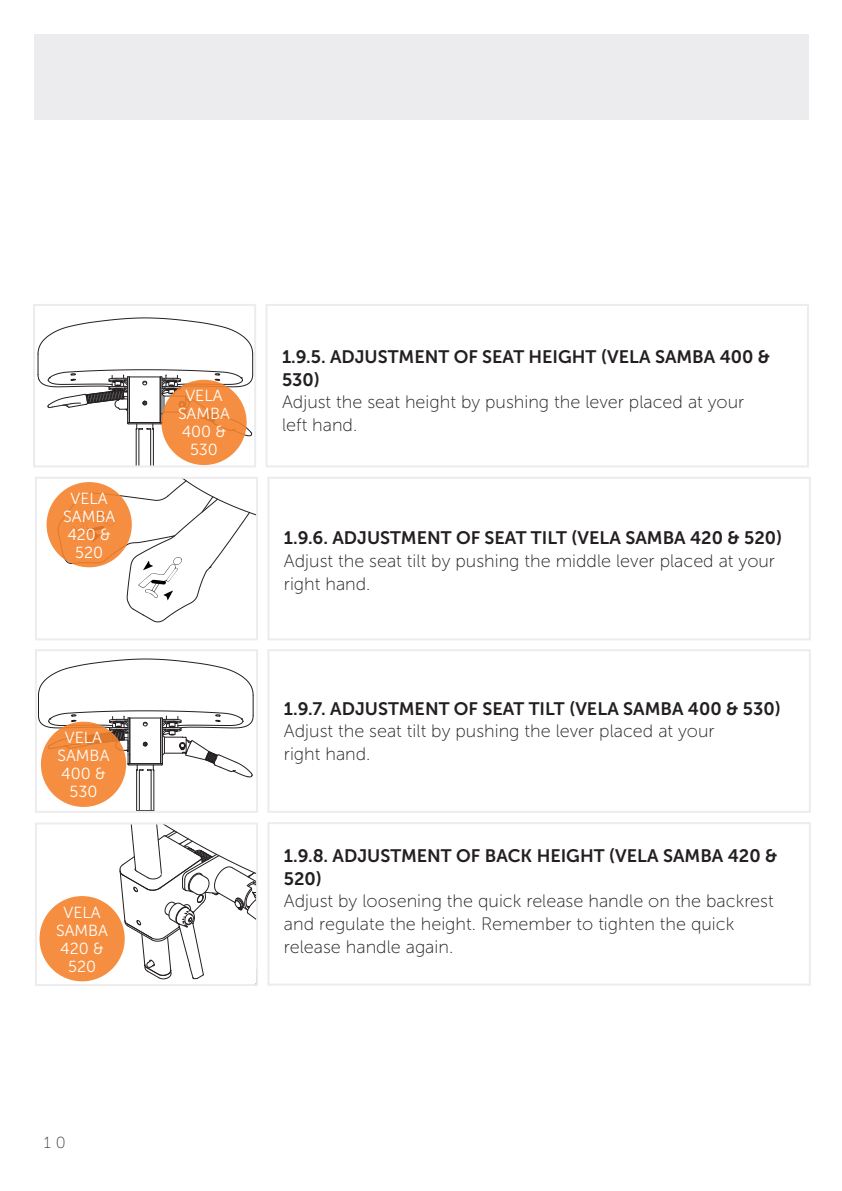
<style>
.page{position:relative;width:842px;height:1191px;background:#fff}
.page>*{position:absolute;margin:0;border:0;box-sizing:border-box;transform-origin:0 0}
.t1{font:18px/22.6px "Museo Sans 100";color:#231f20}
.t2{font:18px/22.6px "Museo Sans 700";color:#231f20}
.t3{font:16px/18px "Museo Sans 300";color:#fff;text-align:center}
.t4{font:16px "Museo Sans 100";color:#3e3e3f}
</style>
<div class="page">
<div style="left:34px;top:34px;width:775px;height:86px;background:#ececee"></div>
<div style="left:267px;top:822px;width:544px;height:163px;border:2px solid #ececee"></div>
<div style="left:267px;top:649px;width:544px;height:163px;border:2px solid #ececee"></div>
<div style="left:266px;top:304px;width:543px;height:163px;border:2px solid #ececee"></div>
<div style="left:267px;top:477px;width:544px;height:163px;border:2px solid #ececee"></div>
<hr style="left:136px;top:429px;width:1px;height:37px;background:#231f20">
<hr style="left:153px;top:429px;width:1px;height:37px;background:#231f20">
<hr style="left:139px;top:429px;width:1px;height:37px;background:#231f20">
<hr style="left:150px;top:429px;width:1px;height:37px;background:#231f20">
<svg style="left:38px;top:318px;width:215px;height:118px"></svg>
<div style="left:33px;top:304px;width:223px;height:163px;border:2px solid #ececee"></div>
<hr style="left:136px;top:770px;width:1px;height:40px;background:#231f20">
<hr style="left:153px;top:770px;width:1px;height:40px;background:#231f20">
<hr style="left:139px;top:770px;width:1px;height:40px;background:#231f20">
<hr style="left:151px;top:770px;width:1px;height:40px;background:#231f20">
<svg style="left:38px;top:658px;width:216px;height:119px"></svg>
<div style="left:35px;top:649px;width:223px;height:163px;border:2px solid #ececee"></div>
<svg style="left:57px;top:480px;width:198px;height:142px"></svg>
<div style="left:35px;top:477px;width:223px;height:163px;border:2px solid #ececee"></div>
<svg style="left:47px;top:482px;width:85px;height:85px;background:#f38d3f"></svg>
<svg style="left:161px;top:380px;width:86px;height:85px;background:#f38d3f"></svg>
<svg style="left:41px;top:721px;width:85px;height:86px;background:#f28d3f"></svg>
<svg style="left:119px;top:825px;width:136px;height:155px"></svg>
<div style="left:35px;top:822px;width:223px;height:164px;border:2px solid #ececee"></div>
<div style="left:39px;top:896px;width:86px;height:85px;background:#f58e40;border-radius:50%"></div>
<p class="t3" style="left:63px;top:490px;width:53px">VELA<br>SAMBA<br>420 &amp;<br>520</p>
<p class="t3" style="left:58px;top:730px;width:53px">VELA<br>SAMBA<br>400 &amp;<br>530</p>
<p class="t3" style="left:56px;top:904px;width:53px">VELA<br>SAMBA<br>420 &amp;<br>520</p>
<p class="t3" style="left:178px;top:388px;width:53px">VELA<br>SAMBA<br>400 &amp;<br>530</p>
<p class="t2" style="left:282px;top:346px;width:490px">1.9.5. ADJUSTMENT OF SEAT HEIGHT (VELA SAMBA 400 &amp;<br>530)</p>
<p class="t1" style="left:282px;top:392px;width:464px">Adjust the seat height by pushing the lever placed at your left hand.</p>
<p class="t2" style="left:284px;top:528px;width:500px">1.9.6. ADJUSTMENT OF SEAT TILT (VELA SAMBA 420 &amp; 520)</p>
<p class="t1" style="left:284px;top:551px;width:493px">Adjust the seat tilt by pushing the middle lever placed at your right hand.</p>
<p class="t2" style="left:284px;top:698px;width:499px">1.9.7. ADJUSTMENT OF SEAT TILT (VELA SAMBA 400 &amp; 530)</p>
<p class="t1" style="left:284px;top:721px;width:432px">Adjust the seat tilt by pushing the lever placed at your right hand.</p>
<p class="t2" style="left:284px;top:845px;width:495px">1.9.8. ADJUSTMENT OF BACK HEIGHT (VELA SAMBA 420 &amp;<br>520)</p>
<p class="t1" style="left:284px;top:891px;width:491px">Adjust by loosening the quick release handle on the backrest and regulate the height. Remember to tighten the quick release handle again.</p>
<p class="t4" style="left:44px;top:1135px;width:23px">1 0</p>
</div>
